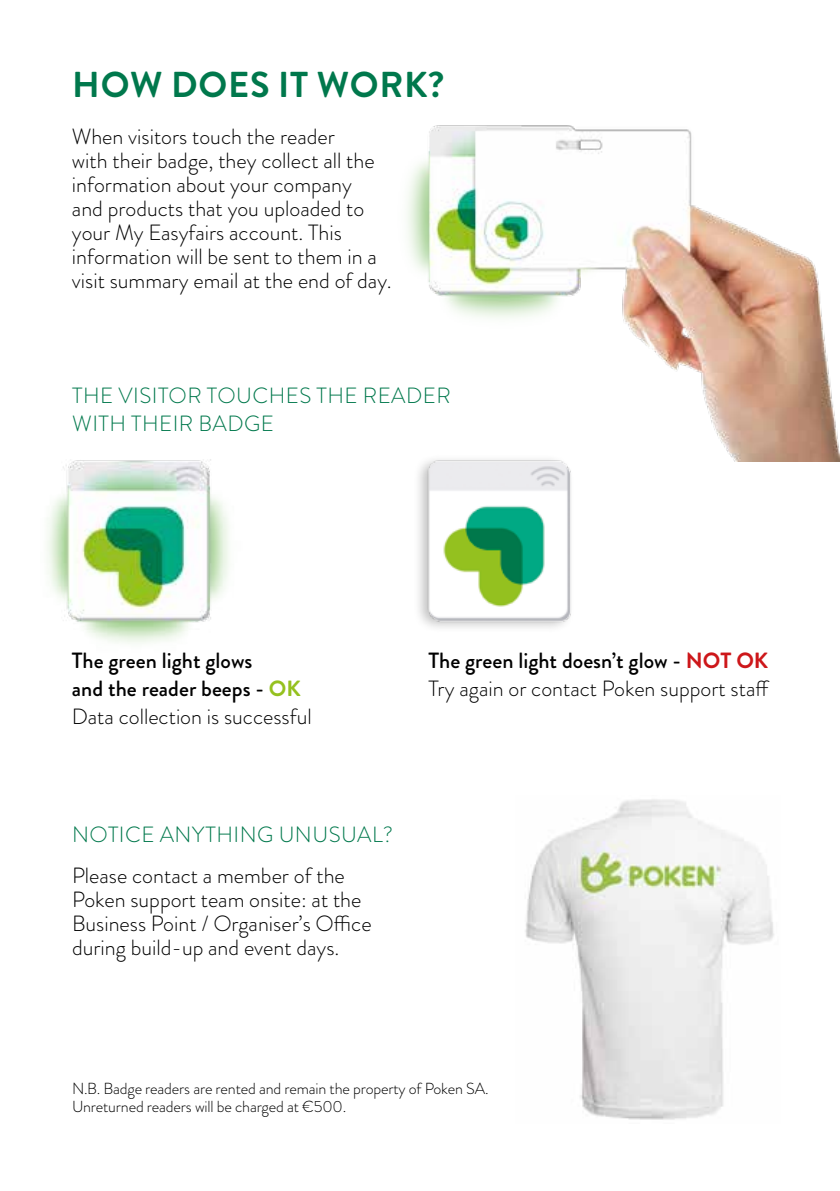
<style>
.page{position:relative;width:840px;height:1191px;background:#fff}
.page>*{position:absolute;margin:0;border:0;box-sizing:border-box;transform-origin:0 0}
.t1{font:700 36px "Brandon Grotesque";letter-spacing:.02em;color:#00784c}
.t2{font:300 22px/24px "Brandon Grotesque";color:#000}
.t3{font:500 22px/28px "Brandon Grotesque";color:#000}
.t4{font:300 22px/28px "Brandon Grotesque";letter-spacing:.02em;color:#00784c}
.t5{font:300 16px/18px "Brandon Grotesque";letter-spacing:-.01em;color:#000}
.s1{font-weight:700;color:#95c11f}
.s2{font-weight:300}
.s3{font-weight:500}
.s4{font-weight:700;color:#cd171a}
</style>
<div class="page">
<img style="left:47px;top:459px;width:182px;height:185px">
<img style="left:418px;top:461px;width:153px;height:167px">
<img style="left:525px;top:799px;width:249px;height:321px">
<img style="left:407px;top:125px;width:432px;height:336px">
<h1 class="t1" style="left:72px;top:60px;width:373px">HOW DOES IT WORK?</h1>
<p class="t2" style="left:72px;top:125px;width:321px">When visitors touch the reader<br>with their badge, they collect all the information about your company<br>and products that you uploaded to your My Easyfairs account. This information will be sent to them in a visit summary email at the end of day.</p>
<p class="t4" style="left:72px;top:381px;width:380px">THE VISITOR TOUCHES THE READER<br>WITH THEIR BADGE</p>
<p class="t3" style="left:72px;top:647px;width:241px">The green light glows<br>and the reader beeps - <span class="s1">OK<br></span><span class="s2">Data collection is successful</span></p>
<p class="t2" style="left:428px;top:647px;width:342px;line-height:28px"><span class="s3">The green light doesn’t glow -</span> <span class="s4">NOT OK<br></span>Try again or contact Poken support staff</p>
<p class="t4" style="left:72px;top:820px;width:322px">NOTICE ANYTHING UNUSUAL?</p>
<p class="t2" style="left:72px;top:863px;width:301px">Please contact a member of the<br>Poken support team onsite: at the<br>Business Point / Organiser’s Office during build-up and event days.</p>
<p class="t5" style="left:72px;top:1079px;width:418px">N.B. Badge readers are rented and remain the property of Poken SA.<br>Unreturned readers will be charged at €500.</p>
</div>
